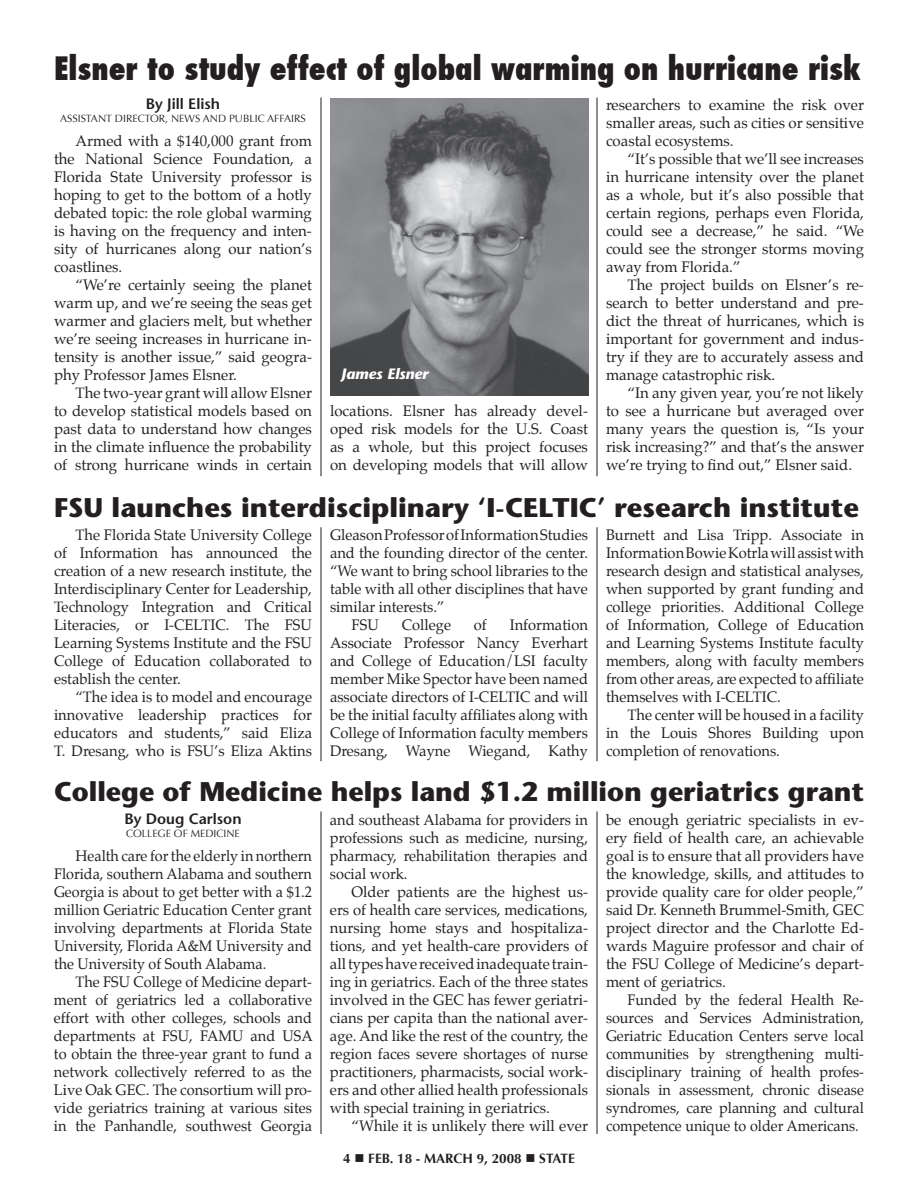
<style>
.page{position:relative;width:918px;height:1188px;background:#fff}
.page>*{position:absolute;margin:0;border:0;box-sizing:border-box;transform-origin:0 0}
.t1{font:800 condensed 31.5px "Futura";color:#231f20}
.t2{font:700 27px "Stone Sans";color:#231f20}
.t3{font:15px/18px "Palatino";color:#231f20;text-align:justify}
.t4{font:15px/18px "Palatino";color:#231f20;text-align:justify;scale:.96 1}
.t5{font:600 15px "Stone Sans";color:#231f20}
.t6{font:italic 700 15px "Stone Sans";color:#fff}
.t7{font:700 13.5px "Optima";color:#231f20}
.t8{font:10.5px "Optima";color:#231f20}
</style>
<div class="page">
<img style="left:330px;top:98px;width:259px;height:297px">
<hr style="left:321px;top:97px;width:1px;height:379px;background:#1d211a">
<hr style="left:597px;top:97px;width:1px;height:379px;background:#1d211a">
<hr style="left:321px;top:527px;width:1px;height:234px;background:#1d211a">
<hr style="left:597px;top:527px;width:1px;height:234px;background:#1d211a">
<hr style="left:321px;top:811px;width:1px;height:323px;background:#1d211a">
<hr style="left:597px;top:811px;width:1px;height:323px;background:#1d211a">
<h1 class="t1" style="left:54px;top:47px;width:808px">Elsner to study effect of global warming on hurricane risk</h1>
<p class="t5" style="left:146px;top:95px;width:76px">By Jill Elish</p>
<p class="t8" style="left:60px;top:112px;width:247px">ASSISTANT DIRECTOR, NEWS AND PUBLIC AFFAIRS</p>
<p class="t3" style="left:54px;top:132px;width:260px;text-indent:22px">Armed with a $140,000 grant from the National Science Foundation, a Florida State University professor is hoping to get to the bottom of a hotly debated topic: the role global warming is having on the frequency and inten&shy;sity of hurricanes along our nation’s coastlines.</p>
<p class="t3" style="left:54px;top:276px;width:259px;text-indent:22px">“We’re certainly seeing the planet warm up, and we’re seeing the seas get warmer and glaciers melt, but whether we’re seeing increases in hurricane in&shy;tensity is another issue,” said geogra&shy;phy Professor James Elsner.</p>
<p class="t3" style="left:54px;top:384px;width:260px;text-indent:22px">The two-year grant will allow Elsner to develop statistical models based on past data to understand how changes in the climate influence the probability of strong hurricane winds in certain</p>
<p class="t6" style="left:341px;top:365px;width:89px">James Elsner</p>
<p class="t3" style="left:330px;top:402px;width:260px">locations. Elsner has already devel&shy;oped risk models for the U.S. Coast as a whole, but this project focuses on developing models that will allow</p>
<p class="t3" style="left:606px;top:96px;width:260px">researchers to examine the risk over smaller areas, such as cities or sensitive coastal ecosystems.</p>
<p class="t3" style="left:606px;top:150px;width:260px;text-indent:22px">“It’s possible that we’ll see increases in hurricane intensity over the planet as a whole, but it’s also possible that certain regions, perhaps even Florida, could see a decrease,” he said. “We could see the stronger storms moving away from Florida.”</p>
<p class="t3" style="left:606px;top:276px;width:260px;text-indent:22px">The project builds on Elsner’s re&shy;search to better understand and pre&shy;dict the threat of hurricanes, which is important for government and indus&shy;try if they are to accurately assess and manage catastrophic risk.</p>
<p class="t3" style="left:606px;top:384px;width:260px;text-indent:22px">“In any given year, you’re not likely to see a hurricane but averaged over many years the question is, “Is your risk increasing?” and that’s the answer we’re trying to find out,” Elsner said.</p>
<h2 class="t2" style="left:54px;top:490px;width:806px">FSU launches interdisciplinary ‘I-CELTIC’ research institute</h2>
<p class="t3" style="left:54px;top:526px;width:260px;text-indent:22px">The Florida State University College of Information has announced the creation of a new research institute, the Interdisciplinary Center for Leadership, Technology Integration and Critical Literacies, or I-CELTIC. The FSU Learning Systems Institute and the FSU College of Education collaborated to establish the center.</p>
<p class="t3" style="left:54px;top:688px;width:260px;text-indent:22px">“The idea is to model and encourage innovative leadership practices for educators and students,” said Eliza T. Dresang, who is FSU’s Eliza Aktins</p>
<p class="t3" style="left:330px;top:526px;width:260px">Gleason Professor of Information Studies</p>
<p class="t3" style="left:330px;top:544px;width:260px">and the founding director of the center.</p>
<p class="t3" style="left:330px;top:562px;width:260px">“We want to bring school libraries to the</p>
<p class="t3" style="left:330px;top:580px;width:259px">table with all other disciplines that have</p>
<p class="t3" style="left:330px;top:598px;width:116px">similar interests.”</p>
<p class="t3" style="left:352px;top:616px;width:29px">FSU</p>
<p class="t3" style="left:402px;top:616px;width:51px">College</p>
<p class="t3" style="left:474px;top:616px;width:14px">of</p>
<p class="t3" style="left:606px;top:526px;width:260px">Burnett and Lisa Tripp. Associate in Information Bowie Kotrla will assist with research design and statistical analyses, when supported by grant funding and college priorities. Additional College of Information, College of Education and Learning Systems Institute faculty members, along with faculty members from other areas, are expected to affiliate themselves with I-CELTIC.</p>
<p class="t3" style="left:606px;top:706px;width:260px;text-indent:22px">The center will be housed in a facility in the Louis Shores Building upon completion of renovations.</p>
<h2 class="t2" style="left:54px;top:774px;width:812px">College of Medicine helps land $1.2 million geriatrics grant</h2>
<p class="t3" style="left:330px;top:616px;width:260px;text-indent:180px">Information Associate Professor Nancy Everhart and College of Education/LSI faculty member Mike Spector have been named associate directors of I-CELTIC and will be the initial faculty affiliates along with College of Information faculty members Dresang, Wayne Wiegand, Kathy</p>
<p class="t5" style="left:124px;top:810px;width:119px">By Doug Carlson</p>
<p class="t8" style="left:126px;top:827px;width:115px">COLLEGE OF MEDICINE</p>
<p class="t4" style="left:54px;top:846px;width:270px;text-indent:22px">Health care for the elderly in northern Florida, southern Alabama and southern Georgia is about to get better with a $1.2 million Geriatric Education Center grant involving departments at Florida State University, Florida A&amp;M University and the University of South Alabama.</p>
<p class="t3" style="left:54px;top:972px;width:260px;text-indent:22px">The FSU College of Medicine depart&shy;ment of geriatrics led a collaborative effort with other colleges, schools and departments at FSU, FAMU and USA to obtain the three-year grant to fund a network collectively referred to as the Live Oak GEC. The consortium will pro&shy;vide geriatrics training at various sites in the Panhandle, southwest Georgia</p>
<p class="t3" style="left:330px;top:810px;width:260px">and southeast Alabama for providers in professions such as medicine, nursing, pharmacy, rehabilitation therapies and social work.</p>
<p class="t3" style="left:330px;top:882px;width:260px;text-indent:22px">Older patients are the highest us&shy;ers of health care services, medications, nursing home stays and hospitaliza&shy;tions, and yet health-care providers of all types have received inadequate train&shy;ing in geriatrics. Each of the three states involved in the GEC has fewer geriatri&shy;cians per capita than the national aver&shy;age. And like the rest of the country, the region faces severe shortages of nurse practitioners, pharmacists, social work&shy;ers and other allied health professionals with special training in geriatrics.</p>
<p class="t3" style="left:352px;top:1116px;width:238px">“While it is unlikely there will ever</p>
<p class="t7" style="left:343px;top:1151px;width:233px">4 ■ FEB. 18 - MARCH 9, 2008 ■ STATE</p>
<p class="t3" style="left:606px;top:810px;width:260px">be enough geriatric specialists in ev&shy;ery field of health care, an achievable goal is to ensure that all providers have the knowledge, skills, and attitudes to provide quality care for older people,” said Dr. Kenneth Brummel-Smith, GEC project director and the Charlotte Ed&shy;wards Maguire professor and chair of the FSU College of Medicine’s depart&shy;ment of geriatrics.</p>
<p class="t4" style="left:606px;top:990px;width:270px;text-indent:22px">Funded by the federal Health Re&shy;sources and Services Administration, Geriatric Education Centers serve local communities by strengthening multi&shy;disciplinary training of health profes&shy;sionals in assessment, chronic disease syndromes, care planning and cultural competence unique to older Americans.</p>
</div>
